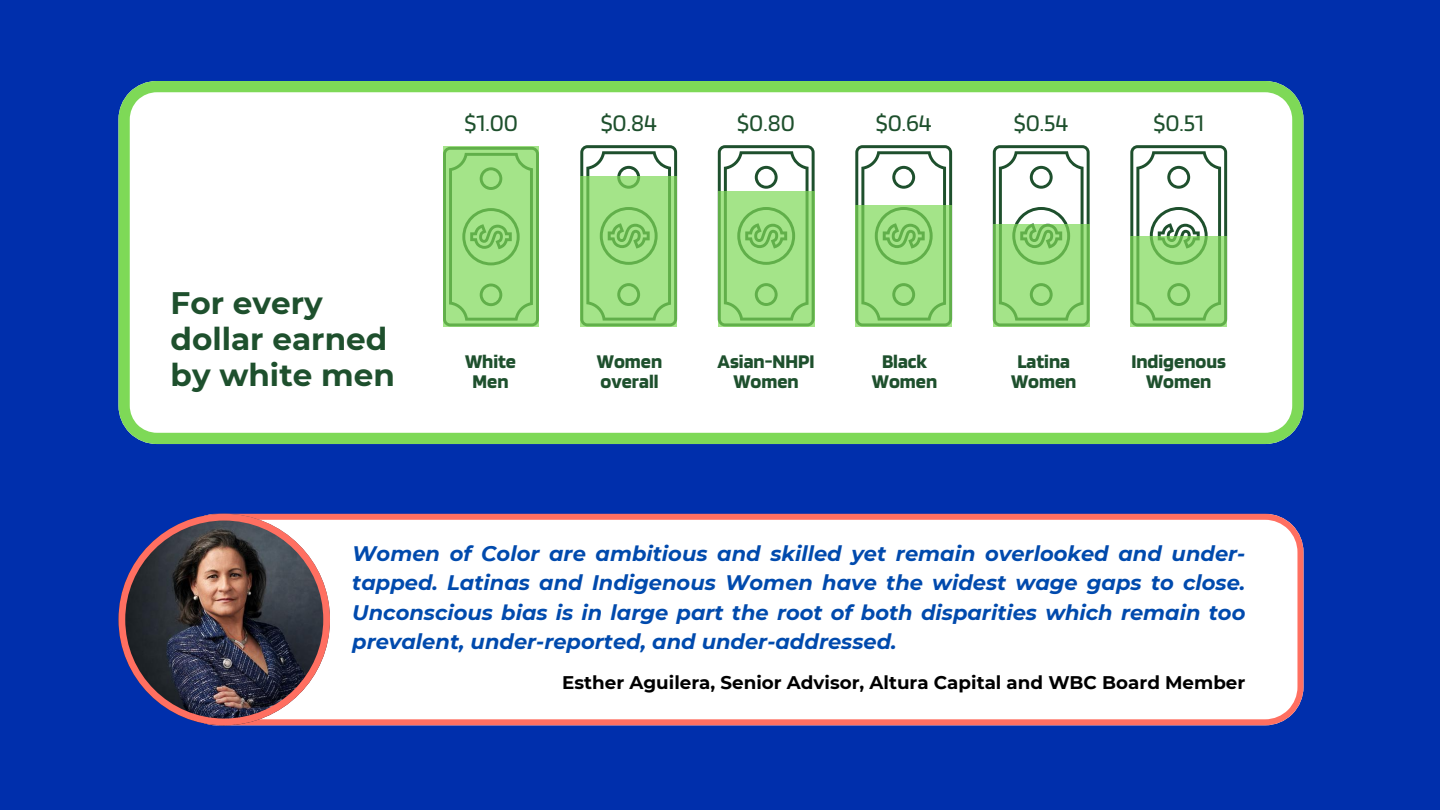
<style>
.page{position:relative;width:1440px;height:810px;background:#002fac}
.page>*{position:absolute;margin:0;border:0;box-sizing:border-box;transform-origin:0 0}
.t1{font:700 31.1px/35.7px "Montserrat";color:#1e502d}
.t2{font:24.8px "Blinker";color:#1e502d}
.t3{font:italic 700 21px/29.3px "Montserrat";color:#004aad;text-align:justify}
.t4{font:700 20.2px/19.5px "Blinker";color:#1e502d;text-align:center}
.t5{font:700 18.3px "Montserrat";color:#000}
</style>
<div class="page">
<svg style="left:119px;top:81px;width:1184px;height:363px;background:#f0faed"></svg>
<svg style="left:580px;top:145px;width:97px;height:181px;background:#baccbc"></svg>
<svg style="left:718px;top:145px;width:97px;height:181px;background:#c3d2c6"></svg>
<svg style="left:855px;top:145px;width:97px;height:181px;background:#cad7cc"></svg>
<svg style="left:993px;top:145px;width:97px;height:79px;background:#ccd7d0"></svg>
<svg style="left:1130px;top:145px;width:97px;height:181px;background:#c6d3ca"></svg>
<svg style="left:581px;top:177px;width:96px;height:150px;background:#94d77a"></svg>
<svg style="left:718px;top:191px;width:96px;height:135px;background:#94d87a"></svg>
<svg style="left:856px;top:206px;width:96px;height:121px;background:#94d77a"></svg>
<svg style="left:993px;top:224px;width:97px;height:103px;background:#92d678"></svg>
<svg style="left:1131px;top:236px;width:96px;height:91px;background:#94d77a"></svg>
<svg style="left:443px;top:147px;width:96px;height:180px;background:#93d779"></svg>
<div style="left:330px;top:514px;width:973px;height:211px;background:#fff"></div>
<img style="left:118px;top:514px;width:212px;height:211px">
<h1 class="t1" style="left:171px;top:285px;width:226px">For every dollar earned by white men</h1>
<p class="t2" style="left:465px;top:107px;width:55px">$1.00</p>
<p class="t2" style="left:601px;top:107px;width:58px">$0.84</p>
<p class="t2" style="left:737px;top:107px;width:59px">$0.80</p>
<p class="t2" style="left:876px;top:107px;width:58px">$0.64</p>
<p class="t2" style="left:1014px;top:107px;width:56px">$0.54</p>
<p class="t2" style="left:1154px;top:107px;width:52px">$0.51</p>
<p class="t4" style="left:465px;top:351px;width:52px">White<br>Men</p>
<p class="t4" style="left:597px;top:351px;width:67px;text-align:left">Women overall</p>
<p class="t4" style="left:718px;top:351px;width:98px">Asian-NHPI<br>Women</p>
<p class="t4" style="left:872px;top:351px;width:67px">Black<br>Women</p>
<p class="t4" style="left:1011px;top:351px;width:67px">Latina<br>Women</p>
<p class="t4" style="left:1131px;top:351px;width:96px">Indigenous<br>Women</p>
<p class="t3" style="left:352px;top:539px;width:895px">Women of Color are ambitious and skilled yet remain overlooked and under&shy;tapped. Latinas and Indigenous Women have the widest wage gaps to close.<br>Unconscious bias is in large part the root of both disparities which remain too prevalent, under-reported, and under-addressed.</p>
<p class="t5" style="left:562px;top:671px;width:685px">Esther Aguilera, Senior Advisor, Altura Capital and WBC Board Member</p>
</div>
